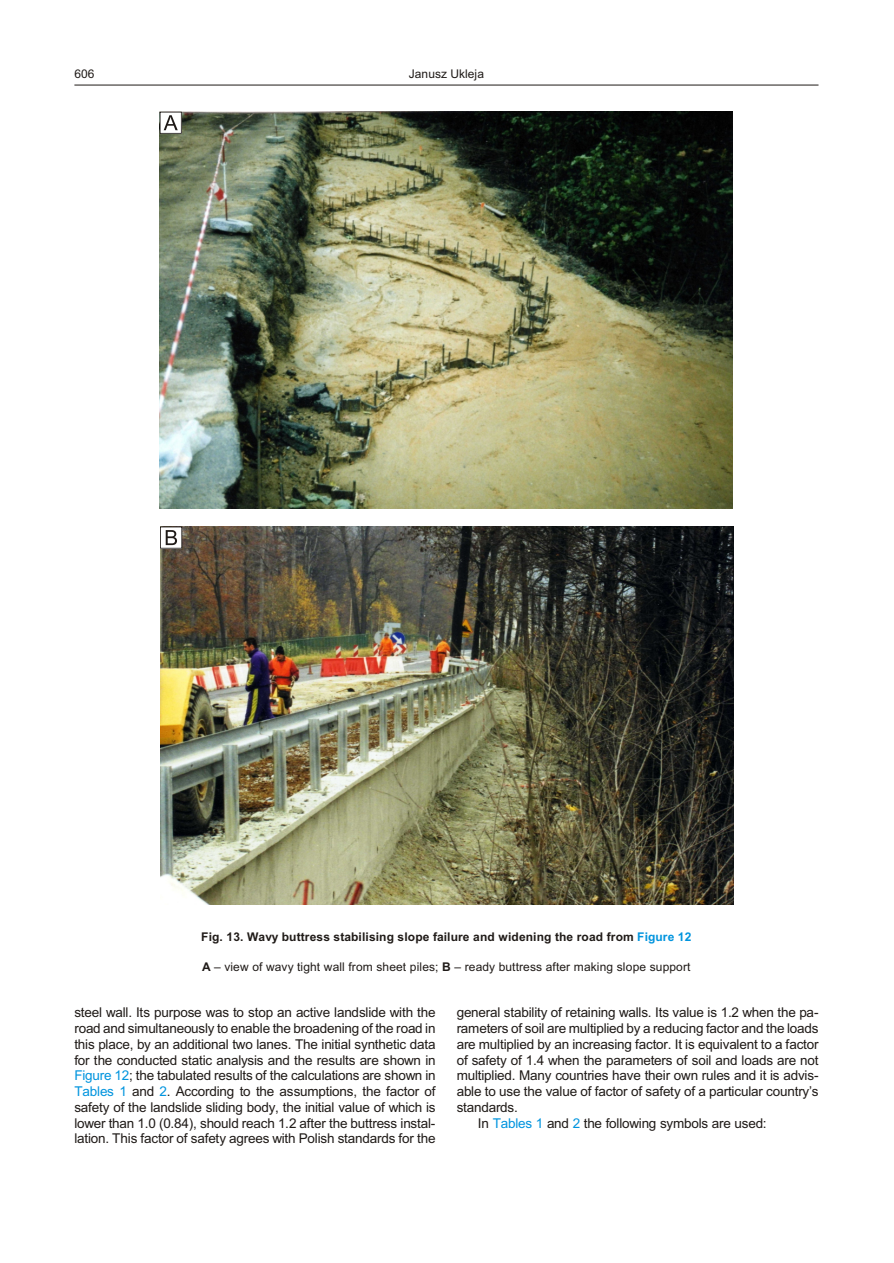
<style>
.page{position:relative;width:894px;height:1263px;background:#fff}
.page>*{position:absolute;margin:0;border:0;box-sizing:border-box;transform-origin:0 0}
.t1{font:13.5px/15.8px "Arial";letter-spacing:-.015em;color:#1f1a17;text-align:justify}
.t2{font:12px "Arial";letter-spacing:.01em;color:#1f1a17}
.t3{font:700 12px "Arial";letter-spacing:.01em;color:#1f1a17}
.s1{color:#0094de}
.s2{font-weight:700}
</style>
<div class="page">
<hr style="left:74px;top:85px;width:745px;height:1px;background:#1f1a17">
<img style="left:159px;top:112px;width:574px;height:396px">
<img style="left:160px;top:526px;width:573px;height:379px">
<svg style="left:160px;top:112px;width:22px;height:22px"></svg>
<svg style="left:160px;top:527px;width:23px;height:22px"></svg>
<p class="t2" style="left:74px;top:69px;width:22px">606</p>
<p class="t2" style="left:409px;top:69px;width:77px">Janusz Ukleja</p>
<p class="t3" style="left:201px;top:933px;width:492px">Fig. 13. Wavy buttress stabilising slope failure and widening the road from <span class="s1">Figure 12</span></p>
<p class="t2" style="left:202px;top:962px;width:490px"><span class="s2">A</span> – view of wavy tight wall from sheet piles; <span class="s2">B</span> – ready buttress after making slope support</p>
<p class="t1" style="left:74px;top:1006px;width:363px">steel wall. Its pur pose was to stop an ac tive land slide with the road and si mul ta neously to en able the broad en ing of the road in this place, by an ad di tional two lanes. The ini tial syn thetic data for the con ducted static anal y sis and the re sults are shown in <span class="s1">Fig ure 12</span>; the tab u lated re sults of the cal cu la tions are shown in <span class="s1">Ta bles 1</span> and <span class="s1">2</span>. Ac cord ing to the assump tions, the factor of safety of the land slide slid ing body, the ini tial value of which is lower than 1.0 (0.84), should reach 1.2 af ter the but tress in stal - la tion. This fac tor of safety agrees with Pol ish stan dards for the</p>
<p class="t1" style="left:457px;top:1006px;width:363px">gen eral sta bil ity of re tain ing walls. Its value is 1.2 when the pa -</p>
<p class="t1" style="left:457px;top:1022px;width:363px">ram e ters of soil are mul ti plied by a re duc ing fac tor and the loads</p>
<p class="t1" style="left:457px;top:1037px;width:363px">are mul ti plied by an in creas ing fac tor. It is equiv a lent to a fac tor</p>
<p class="t1" style="left:457px;top:1053px;width:363px">of safety of 1.4 when the pa ram e ters of soil and loads are not</p>
<p class="t1" style="left:457px;top:1069px;width:363px">mul ti plied. Many coun tries have their own rules and it is ad vis -</p>
<p class="t1" style="left:457px;top:1085px;width:364px">able to use the value of fac tor of safety of a par tic u lar coun try’s</p>
<p class="t1" style="left:457px;top:1100px;width:63px">stan dards.</p>
<p class="t1" style="left:478px;top:1116px;width:290px">In <span class="s1">Ta bles 1</span> and <span class="s1">2</span> the fol lowing sym bols are used:</p>
</div>
